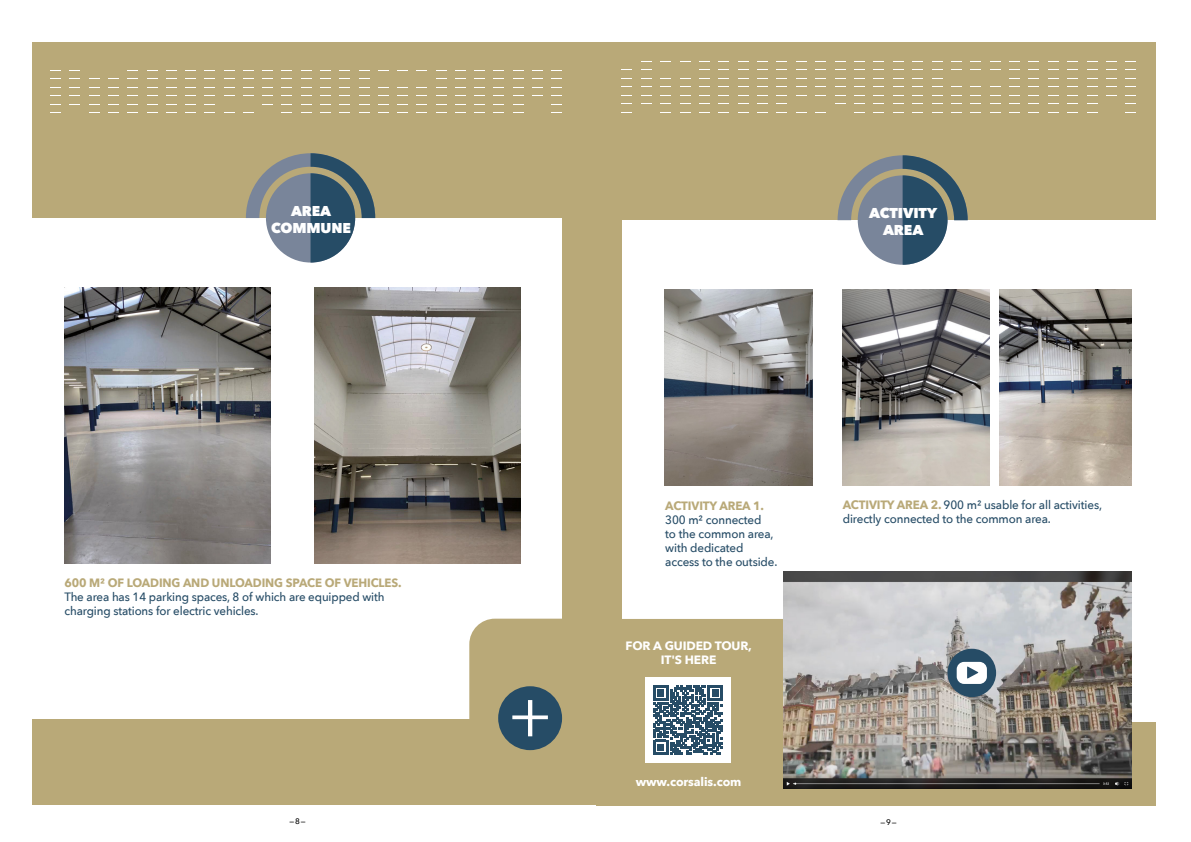
<style>
.page{position:relative;width:1191px;height:842px;background:#fff}
.page>*{position:absolute;margin:0;border:0;box-sizing:border-box;transform-origin:0 0}
.t1{font:800 14.3px/17.7px "Avenir Next";letter-spacing:-.01em;color:#fff;text-align:center}
.t2{font:500 12.1px/14.1px "Avenir Next";letter-spacing:-.01em;color:#264c66;scale:.96 1}
.t3{font:700 12.1px/14.1px "Avenir Next";letter-spacing:-.01em;color:#fff;text-align:center}
.t4{font:500 12px/14.1px "Avenir Next";letter-spacing:-.01em;color:#264c66;scale:.96 1}
.t5{font:500 8px "Avenir Next";color:#000}
.s1{font-weight:700;color:#b9a978}
</style>
<div class="page">
<div style="left:32px;top:42px;width:564px;height:763px;background:#b9a978"></div>
<div style="left:22px;top:218px;width:540px;height:500px;background:#fff"></div>
<svg style="left:246px;top:153px;width:129px;height:110px"></svg>
<img style="left:65px;top:288px;width:206px;height:276px">
<img style="left:314px;top:288px;width:206px;height:276px">
<svg style="left:469px;top:619px;width:94px;height:132px;background:#989678"></svg>
<div style="left:596px;top:42px;width:559px;height:763px;background:#b9a978"></div>
<div style="left:623px;top:220px;width:551px;height:501px;background:#fff"></div>
<svg style="left:837px;top:155px;width:130px;height:110px"></svg>
<img style="left:665px;top:289px;width:147px;height:196px">
<img style="left:842px;top:289px;width:147px;height:196px">
<img style="left:1000px;top:290px;width:131px;height:195px">
<div style="left:623px;top:619px;width:483px;height:170px;background:#b9a978"></div>
<img style="left:783px;top:572px;width:348px;height:216px">
<div style="left:947px;top:649px;width:49px;height:48px;background:#264c66;border-radius:50%"></div>
<div style="left:956px;top:662px;width:31px;height:22px;background:#fff;border-radius:7px"></div>
<svg style="left:967px;top:666px;width:11px;height:13px"></svg>
<div style="left:645px;top:677px;width:86px;height:86px;background:#fff"></div>
<svg style="left:653px;top:686px;width:69px;height:68px"></svg>
<p class="t1" style="left:271px;top:202px;width:81px">AREA<br>COMMUNE</p>
<p class="t4" style="left:64px;top:575px;width:353px"><span class="s1">600 M² OF LOADING AND UNLOADING SPACE OF VEHICLES.<br></span>The area has 14 parking spaces, 8 of which are equipped with charging stations for electric vehicles.</p>
<p class="t5" style="left:289px;top:814px;width:17px">—8—</p>
<p class="t1" style="left:869px;top:204px;width:69px">ACTIVITY<br>AREA</p>
<p class="t2" style="left:665px;top:498px;width:118px"><span class="s1">ACTIVITY AREA 1.<br></span>300 m² connected<br>to the common area, with dedicated access to the outside.</p>
<p class="t3" style="left:625px;top:639px;width:128px">FOR A GUIDED TOUR,<br>IT'S HERE</p>
<p class="t3" style="left:635px;top:775px;width:107px">www.corsalis.com</p>
<p class="t2" style="left:842px;top:497px;width:272px"><span class="s1">ACTIVITY AREA 2.</span> 900 m² usable for all activities, directly connected to the common area.</p>
<p class="t5" style="left:880px;top:816px;width:18px">—9—</p>
</div>
